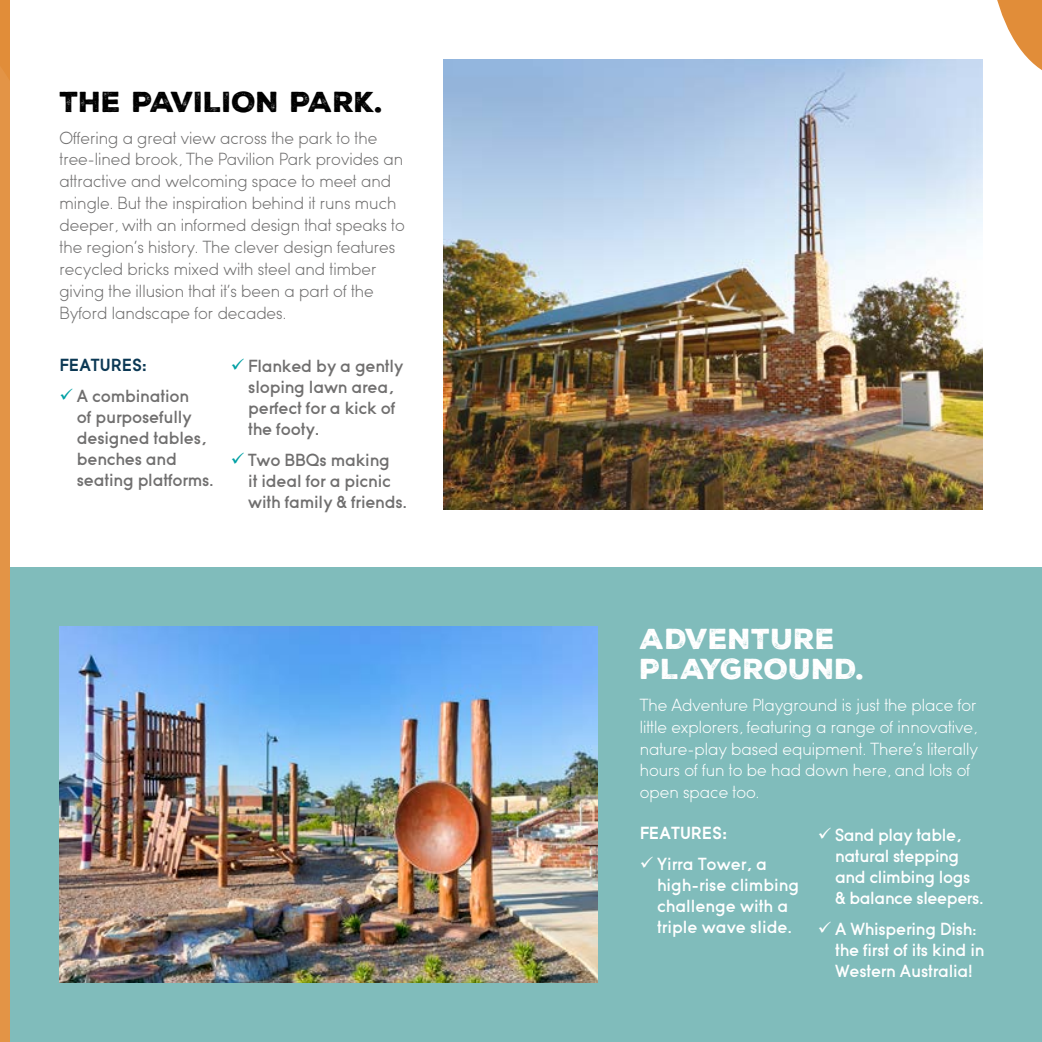
<style>
.page{position:relative;width:1042px;height:1042px;background:#fff}
.page>*{position:absolute;margin:0;border:0;box-sizing:border-box;transform-origin:0 0}
.t1{font:28px/29.8px "Nexa Rust Sans Black 01";letter-spacing:.01em;color:#fff}
.t2{font:28px "Nexa Rust Sans Black 01";color:#000}
.BODY{font:300 17.5px/21.9px "Sofia";color:#706f6f}
.BODY-2{font:500 17.5px/21px "Sofia";letter-spacing:-.01em;color:#706f6f}
.BODY-3{font:500 17.5px/21px "Sofia";letter-spacing:-.01em;color:#fff}
.BODY-4{font:300 17.5px/21.9px "Sofia";color:#fff}
.BODY-5{font:700 17.5px "Sofia";color:#0b3854}
.BODY-6{font:700 17.5px "Sofia";color:#fff}
.s1{color:#00a0a4}
</style>
<div class="page">
<div style="left:0;top:567px;width:1042px;height:475px;background:#80bcbb"></div>
<div style="left:0;top:0;width:10px;height:1042px;background:#e39446"></div>
<img style="left:60px;top:626px;width:537px;height:356px">
<img style="left:444px;top:60px;width:538px;height:449px">
<svg style="left:997px;top:0;width:45px;height:70px"></svg>
<p class="t2" style="left:60px;top:83px;width:324px">THE PAVILION PARK.</p>
<p class="BODY" style="left:60px;top:127px;width:347px">Offering a great view across the park to the tree-lined brook, The Pavilion Park provides an attractive and welcoming space to meet and mingle. But the inspiration behind it runs much deeper, with an informed design that speaks to the region’s history. The clever design features recycled bricks mixed with steel and timber giving the illusion that it’s been a part of the Byford landscape for decades.</p>
<p class="BODY-5" style="left:60px;top:354px;width:89px">FEATURES:</p>
<p class="BODY-2" style="left:77px;top:385px;width:138px;text-indent:-17px"><span class="s1">✓</span> A combination<br>of purposefully designed tables, benches and seating platforms.</p>
<p class="BODY-2" style="left:248px;top:356px;width:157px;text-indent:-17px"><span class="s1">✓</span> Flanked by a gently sloping lawn area, perfect for a kick of the footy.</p>
<p class="BODY-2" style="left:248px;top:450px;width:160px;text-indent:-17px"><span class="s1">✓</span> Two BBQs making<br>it ideal for a picnic with family &amp; friends.</p>
<p class="t1" style="left:640px;top:624px;width:226px">ADVENTURE<br>PLAYGROUND.</p>
<p class="BODY-4" style="left:640px;top:694px;width:340px">The Adventure Playground is just the place for little explorers, featuring a range of innovative, nature-play based equipment. There’s literally hours of fun to be had down here, and lots of open space too.</p>
<p class="BODY-6" style="left:640px;top:823px;width:89px">FEATURES:</p>
<p class="BODY-3" style="left:657px;top:854px;width:143px;text-indent:-17px">✓ Yirra Tower, a high-rise climbing challenge with a triple wave slide.</p>
<p class="BODY-3" style="left:835px;top:824px;width:150px;text-indent:-17px">✓ Sand play table, natural stepping and climbing logs &amp; balance sleepers.</p>
<p class="BODY-3" style="left:835px;top:918px;width:151px;text-indent:-17px">✓ A Whispering Dish: the first of its kind in<br>Western Australia!</p>
</div>
